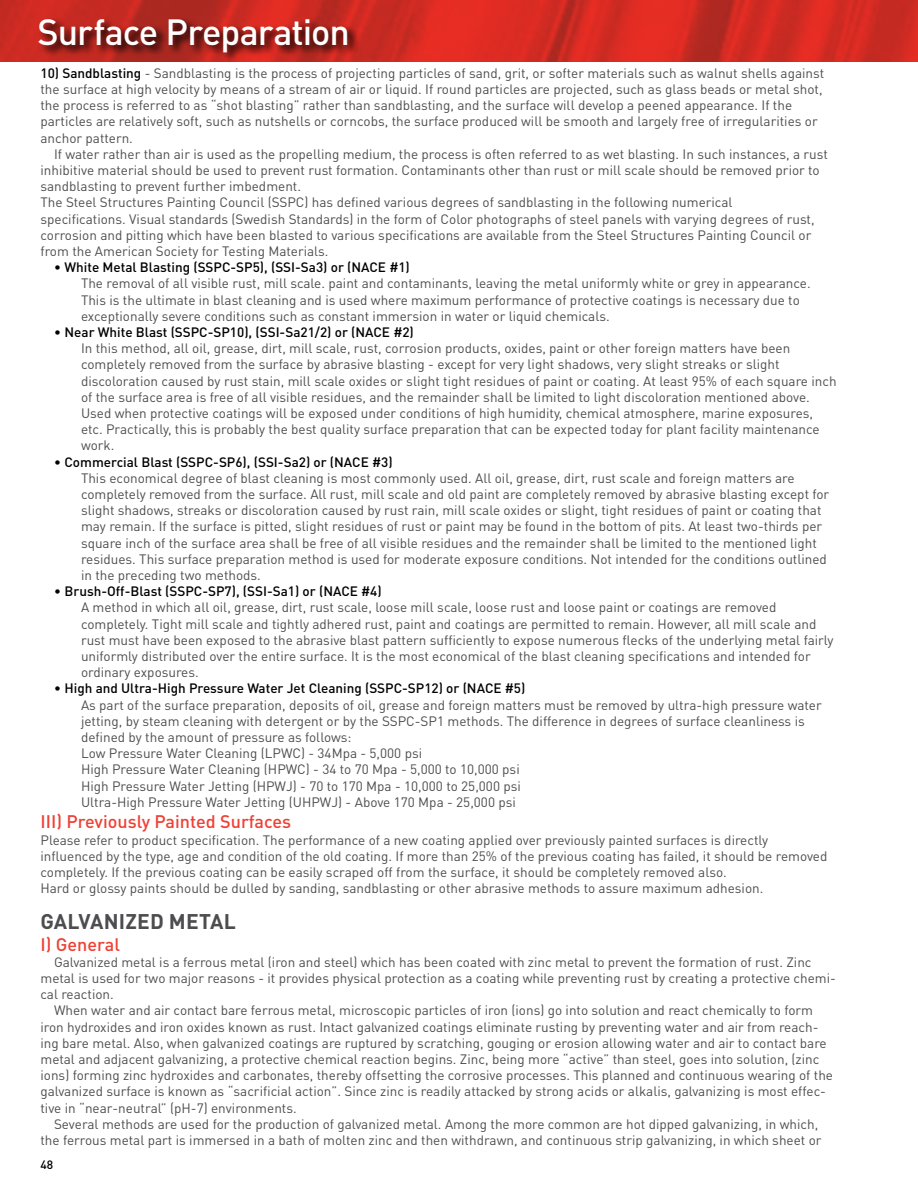
<style>
.page{position:relative;width:918px;height:1188px;background:#fff}
.page>*{position:absolute;margin:0;border:0;box-sizing:border-box;transform-origin:0 0}
.t1{font:500 36px "DIN Pro";letter-spacing:-.03em;color:#fff}
.t2{font:700 21px "DIN Pro";letter-spacing:.01em;color:#4d4d4f}
.t3{font:500 18px "DIN Pro";color:#ef4135}
.t4{font:13.5px/16.2px "DIN Pro";color:#4d4d4f}
.t5{font:500 13.5px "DIN Pro";color:#000}
.t6{font:500 12px "DIN Pro";color:#000}
.s1{font-weight:500;color:#000}
</style>
<div class="page">
<img style="left:0;top:0;width:918px;height:61px">
<svg style="left:37px;top:17px;width:322px;height:45px;background:#9f211b"></svg>
<h1 class="t1" style="left:38px;top:7px;width:314px">Surface Preparation</h1>
<p class="t4" style="left:40px;top:64px;width:785px"><span class="s1">10) Sandblasting</span> - Sandblasting is the process of projecting particles of sand, grit, or softer materials such as walnut shells against the surface at high velocity by means of a stream of air or liquid. If round particles are projected, such as glass beads or metal shot, the process is referred to as “shot blasting” rather than sandblasting, and the surface will develop a peened appearance. If the particles are relatively soft, such as nutshells or corncobs, the surface produced will be smooth and largely free of irregularities or anchor pattern.</p>
<p class="t4" style="left:40px;top:145px;width:789px;text-indent:14px">If water rather than air is used as the propelling medium, the process is often referred to as wet blasting. In such instances, a rust inhibitive material should be used to prevent rust formation. Contaminants other than rust or mill scale should be removed prior to sandblasting to prevent further imbedment.<br>The Steel Structures Painting Council (SSPC) has defined various degrees of sandblasting in the following numerical<br>specifications. Visual standards (Swedish Standards) in the form of Color photographs of steel panels with varying degrees of rust, corrosion and pitting which have been blasted to various specifications are available from the Steel Structures Painting Council or from the American Society for Testing Materials.</p>
<p class="t5" style="left:54px;top:258px;width:357px">• White Metal Blasting (SSPC-SP5), (SSI-Sa3) or (NACE #1)</p>
<p class="t4" style="left:81px;top:275px;width:731px">The removal of all visible rust, mill scale. paint and contaminants, leaving the metal uniformly white or grey in appearance.<br>This is the ultimate in blast cleaning and is used where maximum performance of protective coatings is necessary due to exceptionally severe conditions such as constant immersion in water or liquid chemicals.</p>
<p class="t5" style="left:54px;top:323px;width:361px">• Near White Blast (SSPC-SP10), (SSI-Sa21/2) or (NACE #2)</p>
<p class="t4" style="left:81px;top:340px;width:757px">In this method, all oil, grease, dirt, mill scale, rust, corrosion products, oxides, paint or other foreign matters have been completely removed from the surface by abrasive blasting - except for very light shadows, very slight streaks or slight discoloration caused by rust stain, mill scale oxides or slight tight residues of paint or coating. At least 95% of each square inch of the surface area is free of all visible residues, and the remainder shall be limited to light discoloration mentioned above.<br>Used when protective coatings will be exposed under conditions of high humidity, chemical atmosphere, marine exposures, etc. Practically, this is probably the best quality surface preparation that can be expected today for plant facility maintenance work.</p>
<p class="t5" style="left:54px;top:453px;width:340px">• Commercial Blast (SSPC-SP6), (SSI-Sa2) or (NACE #3)</p>
<p class="t4" style="left:81px;top:469px;width:750px">This economical degree of blast cleaning is most commonly used. All oil, grease, dirt, rust scale and foreign matters are completely removed from the surface. All rust, mill scale and old paint are completely removed by abrasive blasting except for slight shadows, streaks or discoloration caused by rust rain, mill scale oxides or slight, tight residues of paint or coating that may remain. If the surface is pitted, slight residues of rust or paint may be found in the bottom of pits. At least two-thirds per square inch of the surface area shall be free of all visible residues and the remainder shall be limited to the mentioned light residues. This surface preparation method is used for moderate exposure conditions. Not intended for the conditions outlined in the preceding two methods.</p>
<p class="t5" style="left:54px;top:582px;width:329px">• Brush-Off-Blast (SSPC-SP7), (SSI-Sa1) or (NACE #4)</p>
<p class="t4" style="left:81px;top:599px;width:754px">A method in which all oil, grease, dirt, rust scale, loose mill scale, loose rust and loose paint or coatings are removed completely. Tight mill scale and tightly adhered rust, paint and coatings are permitted to remain. However, all mill scale and rust must have been exposed to the abrasive blast pattern sufficiently to expose numerous flecks of the underlying metal fairly uniformly distributed over the entire surface. It is the most economical of the blast cleaning specifications and intended for ordinary exposures.</p>
<p class="t5" style="left:54px;top:679px;width:473px">• High and Ultra-High Pressure Water Jet Cleaning (SSPC-SP12) or (NACE #5)</p>
<p class="t4" style="left:81px;top:696px;width:742px">As part of the surface preparation, deposits of oil, grease and foreign matters must be removed by ultra-high pressure water jetting, by steam cleaning with detergent or by the SSPC-SP1 methods. The difference in degrees of surface cleanliness is defined by the amount of pressure as follows:<br>Low Pressure Water Cleaning (LPWC) - 34Mpa - 5,000 psi<br>High Pressure Water Cleaning (HPWC) - 34 to 70 Mpa - 5,000 to 10,000 psi<br>High Pressure Water Jetting (HPWJ) - 70 to 170 Mpa - 10,000 to 25,000 psi<br>Ultra-High Pressure Water Jetting (UHPWJ) - Above 170 Mpa - 25,000 psi</p>
<h3 class="t3" style="left:40px;top:810px;width:252px">III) Previously Painted Surfaces</h3>
<p class="t4" style="left:40px;top:831px;width:788px">Please refer to product specification. The performance of a new coating applied over previously painted surfaces is directly influenced by the type, age and condition of the old coating. If more than 25% of the previous coating has failed, it should be removed completely. If the previous coating can be easily scraped off from the surface, it should be completely removed also.<br>Hard or glossy paints should be dulled by sanding, sandblasting or other abrasive methods to assure maximum adhesion.</p>
<h2 class="t2" style="left:41px;top:907px;width:197px">GALVANIZED METAL</h2>
<h3 class="t3" style="left:40px;top:932px;width:81px">I) General</h3>
<p class="t4" style="left:54px;top:953px;width:759px">Galvanized metal is a ferrous metal (iron and steel) which has been coated with zinc metal to prevent the formation of rust. Zinc</p>
<p class="t4" style="left:40px;top:969px;width:797px">metal is used for two major reasons - it provides physical protection as a coating while preventing rust by creating a protective chemi-</p>
<p class="t4" style="left:40px;top:986px;width:75px">cal reaction.</p>
<p class="t4" style="left:54px;top:1002px;width:761px">When water and air contact bare ferrous metal, microscopic particles of iron (ions) go into solution and react chemically to form</p>
<p class="t4" style="left:40px;top:1018px;width:780px">iron hydroxides and iron oxides known as rust. Intact galvanized coatings eliminate rusting by preventing water and air from reach-</p>
<p class="t4" style="left:40px;top:1034px;width:788px">ing bare metal. Also, when galvanized coatings are ruptured by scratching, gouging or erosion allowing water and air to contact bare</p>
<p class="t4" style="left:40px;top:1050px;width:780px">metal and adjacent galvanizing, a protective chemical reaction begins. Zinc, being more “active” than steel, goes into solution, (zinc</p>
<p class="t4" style="left:40px;top:1067px;width:794px">ions) forming zinc hydroxides and carbonates, thereby offsetting the corrosive processes. This planned and continuous wearing of the</p>
<p class="t4" style="left:40px;top:1083px;width:787px">galvanized surface is known as “sacrificial action”. Since zinc is readily attacked by strong acids or alkalis, galvanizing is most effec-</p>
<p class="t4" style="left:40px;top:1099px;width:258px">tive in “near-neutral” (pH-7) environments.</p>
<p class="t4" style="left:54px;top:1115px;width:766px">Several methods are used for the production of galvanized metal. Among the more common are hot dipped galvanizing, in which,</p>
<p class="t4" style="left:40px;top:1131px;width:783px">the ferrous metal part is immersed in a bath of molten zinc and then withdrawn, and continuous strip galvanizing, in which sheet or</p>
<p class="t6" style="left:40px;top:1156px;width:14px">48</p>
</div>
